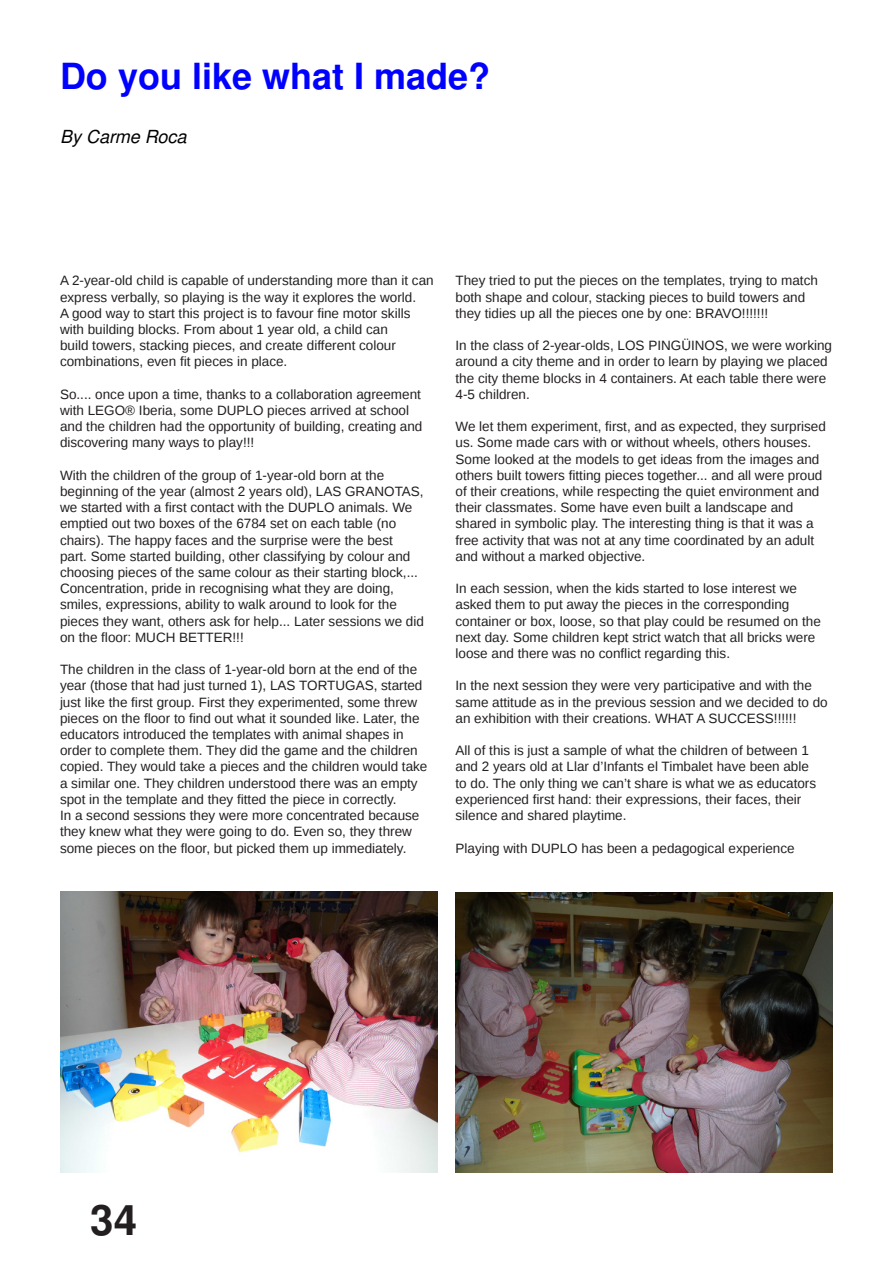
<style>
.page{position:relative;width:893px;height:1263px;background:#fff}
.page>*{position:absolute;margin:0;border:0;box-sizing:border-box;transform-origin:0 0}
.t1{font:700 42px "Free Sans";color:#231f20}
.t2{font:700 36px "Free Sans";color:#00f}
.t3{font:italic 18px "Free Sans";color:#000}
.t4{font:13.5px/16.2px "Liberation Sans";color:#231f20}
</style>
<div class="page">
<img style="left:60px;top:891px;width:377px;height:282px">
<img style="left:455px;top:892px;width:378px;height:281px">
<h2 class="t2" style="left:60px;top:60px;width:432px">Do you like what I made?</h2>
<h3 class="t3" style="left:60px;top:128px;width:128px">By Carme Roca</h3>
<p class="t4" style="left:60px;top:273px;width:375px">A 2-year-old child is capable of understanding more than it can express verbally, so playing is the way it explores the world.<br>A good way to start this project is to favour fine motor skills with building blocks. From about 1 year old, a child can<br>build towers, stacking pieces, and create different colour combinations, even fit pieces in place.</p>
<p class="t4" style="left:60px;top:386px;width:364px">So.... once upon a time, thanks to a collaboration agreement with LEGO® Iberia, some DUPLO pieces arrived at school and the children had the opportunity of building, creating and discovering many ways to play!!!</p>
<p class="t4" style="left:60px;top:467px;width:365px">With the children of the group of 1-year-old born at the beginning of the year (almost 2 years old), LAS GRANOTAS, we started with a first contact with the DUPLO animals. We emptied out two boxes of the 6784 set on each table (no chairs). The happy faces and the surprise were the best<br>part. Some started building, other classifying by colour and choosing pieces of the same colour as their starting block,...<br>Concentration, pride in recognising what they are doing, smiles, expressions, ability to walk around to look for the pieces they want, others ask for help... Later sessions we did on the floor: MUCH BETTER!!!</p>
<p class="t4" style="left:60px;top:661px;width:369px">The children in the class of 1-year-old born at the end of the year (those that had just turned 1), LAS TORTUGAS, started just like the first group. First they experimented, some threw pieces on the floor to find out what it sounded like. Later, the educators introduced the templates with animal shapes in order to complete them. They did the game and the children copied. They would take a pieces and the children would take a similar one. They children understood there was an empty spot in the template and they fitted the piece in correctly.<br>In a second sessions they were more concentrated because they knew what they were going to do. Even so, they threw some pieces on the floor, but picked them up immediately.</p>
<p class="t4" style="left:455px;top:273px;width:364px">They tried to put the pieces on the templates, trying to match both shape and colour, stacking pieces to build towers and they tidies up all the pieces one by one: BRAVO!!!!!!!</p>
<p class="t4" style="left:455px;top:337px;width:378px">In the class of 2-year-olds, LOS PINGÜINOS, we were working around a city theme and in order to learn by playing we placed the city theme blocks in 4 containers. At each table there were 4-5 children.</p>
<p class="t4" style="left:455px;top:418px;width:372px">We let them experiment, first, and as expected, they surprised us. Some made cars with or without wheels, others houses.<br>Some looked at the models to get ideas from the images and others built towers fitting pieces together... and all were proud of their creations, while respecting the quiet environment and their classmates. Some have even built a landscape and shared in symbolic play. The interesting thing is that it was a free activity that was not at any time coordinated by an adult and without a marked objective.</p>
<p class="t4" style="left:455px;top:580px;width:367px">In each session, when the kids started to lose interest we asked them to put away the pieces in the corresponding container or box, loose, so that play could be resumed on the next day. Some children kept strict watch that all bricks were loose and there was no conflict regarding this.</p>
<p class="t4" style="left:455px;top:678px;width:374px">In the next session they were very participative and with the same attitude as in the previous session and we decided to do an exhibition with their creations. WHAT A SUCCESS!!!!!!</p>
<p class="t4" style="left:455px;top:742px;width:362px">All of this is just a sample of what the children of between 1 and 2 years old at Llar d’Infants el Timbalet have been able to do. The only thing we can’t share is what we as educators experienced first hand: their expressions, their faces, their silence and shared playtime.</p>
<p class="t4" style="left:455px;top:840px;width:341px">Playing with DUPLO has been a pedagogical experience</p>
<h1 class="t1" style="left:90px;top:1201px;width:48px">34</h1>
</div>
